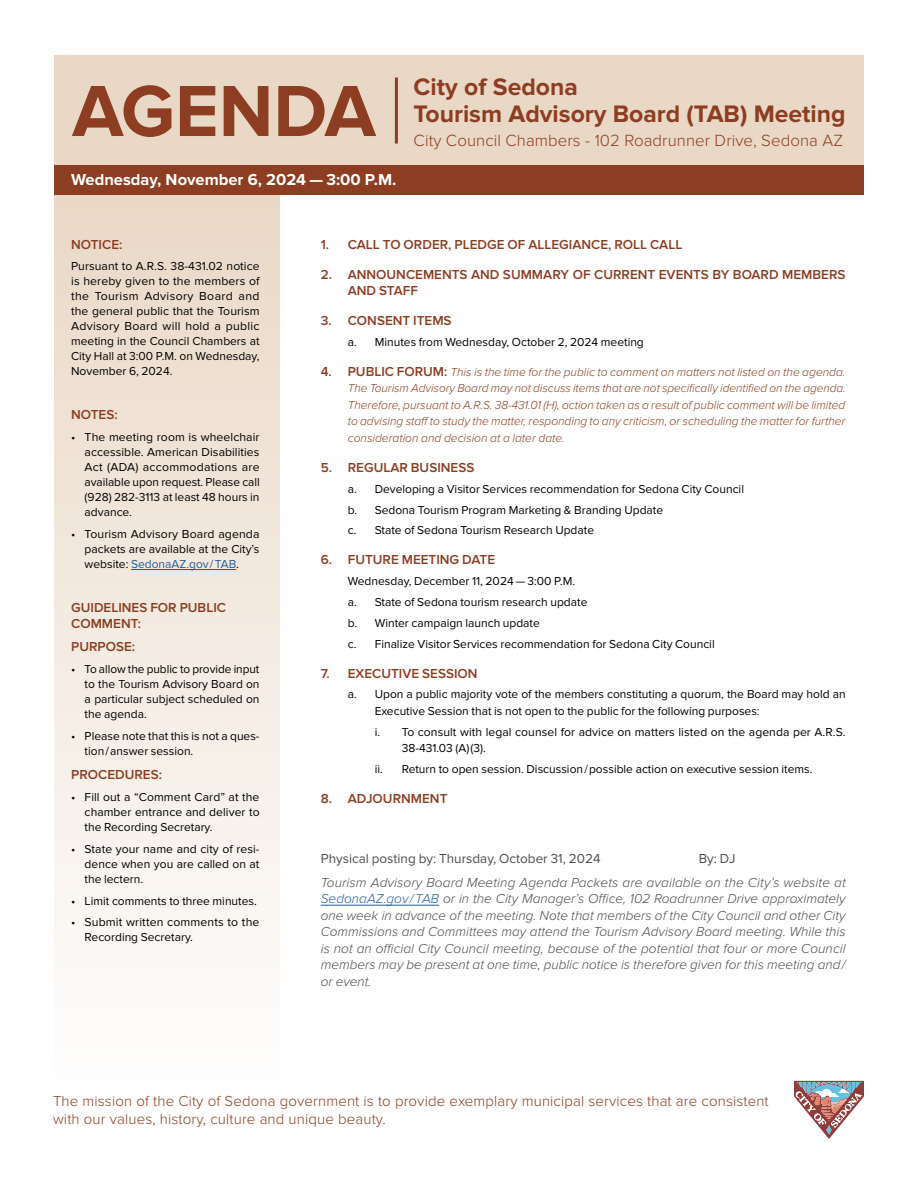
<style>
.page{position:relative;width:918px;height:1188px;background:#fff}
.page>*{position:absolute;margin:0;border:0;box-sizing:border-box;transform-origin:0 0}
.t1{font:700 75px "Proxima Nova";color:#8d3d21}
.t2{font:700 24.75px/27px "Proxima Nova";color:#8d3d21}
.t3{font:300 16.8px "Proxima Nova";letter-spacing:.005em;color:#8d3d21}
.t4{font:700 16.5px "Proxima Nova";color:#fff}
.t5{font:300 15px/18px "Proxima Nova";letter-spacing:.01em;color:#8d3d21}
.t6{font:italic 300 13.5px/16.5px "Proxima Nova";color:#4d4d4e;text-align:justify}
.t7{font:600 13.5px/16.2px "Proxima Nova";color:#8d3d21}
.t8{font:13.5px "Proxima Nova";color:#4d4d4e}
.t9{font:12px/15px "Proxima Nova";color:#000;text-align:justify}
.t10{font:italic 300 12px/16.5px "Proxima Nova";color:#8d3d21;text-align:justify}
.s1{color:#215e9e}
.s2{font-weight:600;font-style:normal;font-size:13.5px}
</style>
<div class="page">
<div style="left:54px;top:178px;width:226px;height:916px;background:linear-gradient(to bottom,#e9d6c4,#fff)"></div>
<div style="left:54px;top:55px;width:810px;height:111px;background:#ead8c6"></div>
<div style="left:54px;top:165px;width:810px;height:29px;background:#8d3d21"></div>
<svg style="left:794px;top:1081px;width:70px;height:58px"></svg>
<hr style="left:395px;top:78px;width:3px;height:66px;background:#8d3d21">
<hr style="left:131px;top:569px;width:105px;height:1px;background:#215e9e">
<hr style="left:321px;top:905px;width:118px;height:1px;background:#215e9e">
<h1 class="t1" style="left:72px;top:68px;width:305px">AGENDA</h1>
<h2 class="t2" style="left:414px;top:74px;width:434px">City of Sedona<br>Tourism Advisory Board (TAB) Meeting</h2>
<h3 class="t3" style="left:414px;top:131px;width:431px">City Council Chambers - 102 Roadrunner Drive, Sedona AZ</h3>
<h3 class="t4" style="left:71px;top:170px;width:327px">Wednesday, November 6, 2024 — 3:00 P.M.</h3>
<p class="t7" style="left:71px;top:236px;width:53px">NOTICE:</p>
<p class="t9" style="left:71px;top:259px;width:190px">Pursuant to A.R.S. 38-431.02 notice is hereby given to the members of the Tourism Advisory Board and the general public that the Tourism Advisory Board will hold a public meeting in the Council Chambers at City Hall at 3:00 P.M. on Wednesday, November 6, 2024.</p>
<p class="t7" style="left:71px;top:407px;width:48px">NOTES:</p>
<p class="t9" style="left:85px;top:430px;width:177px;text-indent:-14px">• The meeting room is wheelchair accessible. American Disabilities Act (ADA) accommodations are available upon request. Please call (928) 282-3113 at least 48 hours in advance.</p>
<p class="t9" style="left:85px;top:527px;width:176px;text-indent:-14px">• Tourism Advisory Board agenda packets are available at the City’s website: <span class="s1">SedonaAZ.gov/TAB</span>.</p>
<p class="t7" style="left:71px;top:600px;width:156px">GUIDELINES FOR PUBLIC<br>COMMENT:</p>
<p class="t7" style="left:71px;top:639px;width:66px">PURPOSE:</p>
<p class="t9" style="left:85px;top:662px;width:176px;text-indent:-14px">• To allow the public to provide input to the Tourism Advisory Board on a particular subject scheduled on the agenda.</p>
<p class="t9" style="left:85px;top:728px;width:176px;text-indent:-14px">• Please note that this is not a ques&shy;tion/answer session.</p>
<p class="t7" style="left:71px;top:767px;width:92px">PROCEDURES:</p>
<p class="t9" style="left:85px;top:790px;width:176px;text-indent:-14px">• Fill out a “Comment Card” at the chamber entrance and deliver to the Recording Secretary.</p>
<p class="t9" style="left:85px;top:842px;width:176px;text-indent:-14px">• State your name and city of resi&shy;dence when you are called on at the lectern.</p>
<p class="t9" style="left:71px;top:893px;width:187px">• Limit comments to three minutes.</p>
<p class="t9" style="left:85px;top:915px;width:176px;text-indent:-14px">• Submit written comments to the<br>Recording Secretary.</p>
<p class="t7" style="left:321px;top:236px;width:363px">1. CALL TO ORDER, PLEDGE OF ALLEGIANCE, ROLL CALL</p>
<p class="t7" style="left:348px;top:266px;width:499px;text-indent:-27px">2. ANNOUNCEMENTS AND SUMMARY OF CURRENT EVENTS BY BOARD MEMBERS<br>AND STAFF</p>
<p class="t7" style="left:321px;top:313px;width:132px">3. CONSENT ITEMS</p>
<p class="t9" style="left:348px;top:335px;width:298px">a. Minutes from Wednesday, October 2, 2024 meeting</p>
<p class="t10" style="left:348px;top:364px;width:500px;text-indent:-27px"><span class="s2">4. PUBLIC FORUM:</span> This is the time for the public to comment on matters not listed on the agenda.<br>The Tourism Advisory Board may not discuss items that are not specifically identified on the agenda.<br>Therefore, pursuant to A.R.S. 38-431.01 (H), action taken as a result of public comment will be limited to advising staff to study the matter, responding to any criticism, or scheduling the matter for further consideration and decision at a later date.</p>
<p class="t7" style="left:321px;top:460px;width:155px">5. REGULAR BUSINESS</p>
<p class="t9" style="left:348px;top:478px;width:398px;line-height:20.9px;text-align:left">a. Developing a Visitor Services recommendation for Sedona City Council b. Sedona Tourism Program Marketing &amp; Branding Update<br>c. State of Sedona Tourism Research Update</p>
<p class="t7" style="left:321px;top:552px;width:176px">6. FUTURE MEETING DATE</p>
<p class="t9" style="left:348px;top:571px;width:368px;line-height:20.9px;text-align:left">Wednesday, December 11, 2024 — 3:00 P.M.<br>a. State of Sedona tourism research update<br>b. Winter campaign launch update<br>c. Finalize Visitor Services recommendation for Sedona City Council</p>
<p class="t7" style="left:321px;top:665px;width:158px">7. EXECUTIVE SESSION</p>
<p class="t9" style="left:375px;top:686px;width:472px;line-height:16.5px;text-indent:-27px">a. Upon a public majority vote of the members constituting a quorum, the Board may hold an<br>Executive Session that is not open to the public for the following purposes:</p>
<p class="t9" style="left:402px;top:724px;width:445px;line-height:16.5px;text-indent:-27px">i. To consult with legal counsel for advice on matters listed on the agenda per A.R.S.<br>38-431.03 (A)(3).</p>
<p class="t9" style="left:375px;top:762px;width:439px">ii. Return to open session. Discussion/possible action on executive session items.</p>
<p class="t7" style="left:321px;top:791px;width:128px">8. ADJOURNMENT</p>
<p class="t8" style="left:321px;top:851px;width:281px">Physical posting by: Thursday, October 31, 2024</p>
<p class="t8" style="left:699px;top:851px;width:38px">By: DJ</p>
<p class="t6" style="left:321px;top:874px;width:527px">Tourism Advisory Board Meeting Agenda Packets are available on the City’s website at <span class="s1">SedonaAZ.gov/TAB</span> or in the City Manager’s Office, 102 Roadrunner Drive approximately one week in advance of the meeting. Note that members of the City Council and other City Commissions and Committees may attend the Tourism Advisory Board meeting. While this is not an official City Council meeting, because of the potential that four or more Council members may be present at one time, public notice is therefore given for this meeting and/ or event.</p>
<p class="t5" style="left:53px;top:1092px;width:717px">The mission of the City of Sedona government is to provide exemplary municipal services that are consistent with our values, history, culture and unique beauty.</p>
</div>
